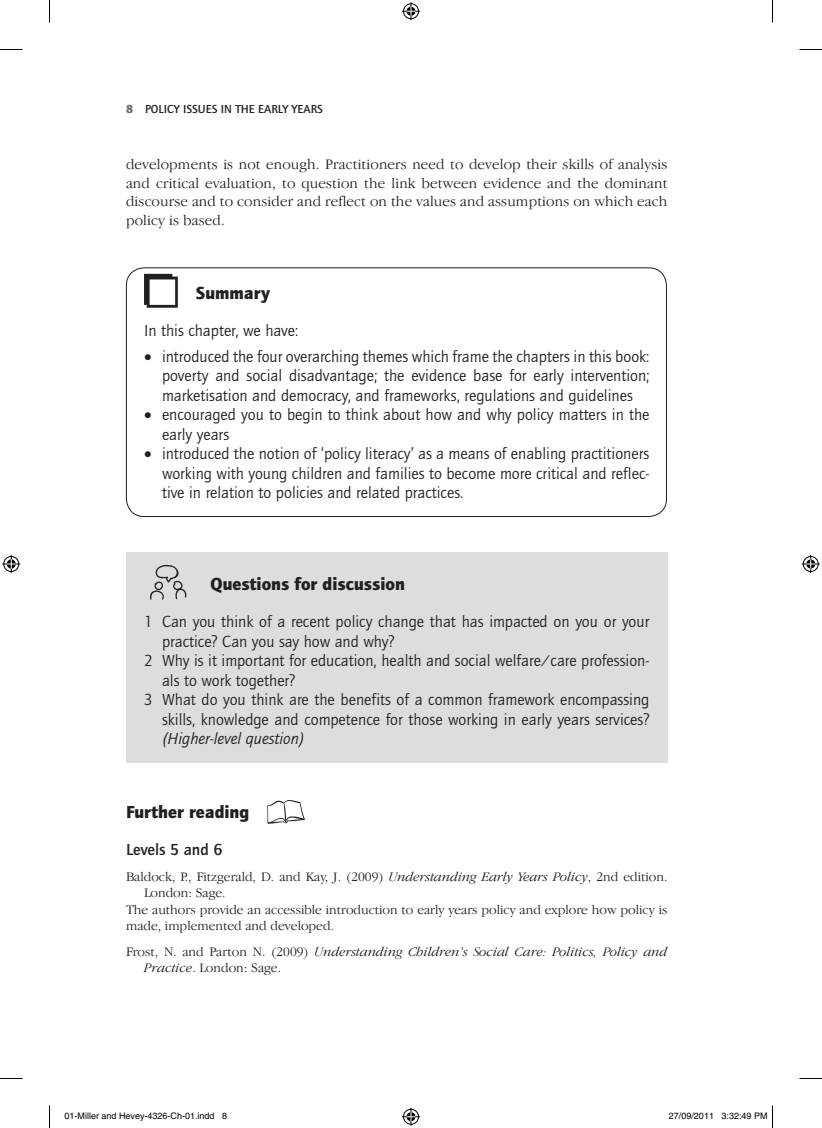
<style>
.page{position:relative;width:822px;height:1128px;background:#fff}
.page>*{position:absolute;margin:0;border:0;box-sizing:border-box;transform-origin:0 0}
.t1{font:900 18px "Quay Sans EF";color:#231f20}
.t2{font:16.5px/19.5px "Quay Sans EF";color:#231f20;text-align:justify}
.t3{font:italic 16.5px "Quay Sans EF";color:#231f20}
.t4{font:500 16.5px "Quay Sans EF";color:#231f20}
.t5{font:300 15px/18.8px "Garamond IT Cby BT";letter-spacing:.01em;color:#231f20;text-align:justify}
.t6{font:300 13.5px "Garamond IT Cby BT";color:#231f20}
.t7{font:italic 300 13.5px/16.5px "Garamond IT Cby BT";color:#231f20}
.t8{font:500 12px "Quay Sans EF";color:#231f20}
.t9{font:9px "Helvetica";color:#000}
.s1{font-weight:900;color:#6c6d70}
.s2{font-style:italic}
.s3{font-style:normal}
</style>
<div class="page">
<div style="left:126px;top:553px;width:541px;height:210px;background:#dcdddf"></div>
<div style="left:126px;top:267px;width:541px;height:250px;border:1px solid #231f20;border-radius:18px"></div>
<svg style="left:144px;top:274px;width:34px;height:34px"></svg>
<svg style="left:150px;top:564px;width:37px;height:36px"></svg>
<svg style="left:267px;top:800px;width:38px;height:24px"></svg>
<svg style="left:0;top:49px;width:22px;height:1px"></svg>
<svg style="left:799px;top:49px;width:23px;height:1px"></svg>
<svg style="left:0;top:1078px;width:22px;height:1px"></svg>
<svg style="left:799px;top:1078px;width:23px;height:1px"></svg>
<svg style="left:49px;top:0;width:1px;height:22px"></svg>
<svg style="left:49px;top:1105px;width:1px;height:23px"></svg>
<svg style="left:772px;top:0;width:1px;height:22px"></svg>
<svg style="left:402px;top:2px;width:18px;height:18px"></svg>
<svg style="left:402px;top:1108px;width:18px;height:18px"></svg>
<svg style="left:2px;top:555px;width:18px;height:18px"></svg>
<svg style="left:802px;top:555px;width:18px;height:18px"></svg>
<svg style="left:772px;top:1105px;width:1px;height:23px"></svg>
<p class="t8" style="left:126px;top:102px;width:198px"><span class="s1">8</span> POLICY ISSUES IN THE EARLY YEARS</p>
<p class="t5" style="left:126px;top:155px;width:543px">developments is not enough. Practitioners need to develop their skills of analysis and critical evaluation, to question the link between evidence and the dominant discourse and to consider and reflect on the values and assumptions on which each policy is based.</p>
<p class="t1" style="left:196px;top:282px;width:76px">Summary</p>
<p class="t2" style="left:144px;top:321px;width:156px">In this chapter, we have:</p>
<p class="t2" style="left:162px;top:347px;width:489px;text-indent:-18px">• introduced the four overarching themes which frame the chapters in this book: poverty and social disadvantage; the evidence base for early intervention; marketisation and democracy, and frameworks, regulations and guidelines</p>
<p class="t2" style="left:162px;top:405px;width:489px;text-indent:-18px">• encouraged you to begin to think about how and why policy matters in the early years</p>
<p class="t2" style="left:162px;top:444px;width:489px;text-indent:-18px">• introduced the notion of ‘policy literacy’ as a means of enabling practitioners working with young children and families to become more critical and reflec&shy;tive in relation to policies and related practices.</p>
<p class="t1" style="left:211px;top:573px;width:196px">Questions for discussion</p>
<p class="t2" style="left:144px;top:612px;width:507px">1 Can you think of a recent policy change that has impacted on you or your</p>
<p class="t2" style="left:162px;top:632px;width:234px">practice? Can you say how and why?</p>
<p class="t2" style="left:144px;top:651px;width:507px">2 Why is it important for education, health and social welfare/care profession-</p>
<p class="t2" style="left:162px;top:671px;width:135px">als to work together?</p>
<p class="t2" style="left:144px;top:690px;width:507px">3 What do you think are the benefits of a common framework encompassing</p>
<p class="t2" style="left:162px;top:710px;width:489px">skills, knowledge and competence for those working in early years services?</p>
<p class="t3" style="left:162px;top:730px;width:144px">(Higher-level question)</p>
<p class="t1" style="left:126px;top:801px;width:125px">Further reading</p>
<p class="t4" style="left:126px;top:840px;width:98px">Levels 5 and 6</p>
<p class="t6" style="left:126px;top:868px;width:543px">Baldock, P., Fitzgerald, D. and Kay, J. (2009) <span class="s2">Understanding Early Years Policy</span>, 2nd edition.</p>
<p class="t6" style="left:144px;top:885px;width:83px">London: Sage.</p>
<p class="t6" style="left:126px;top:901px;width:543px">The authors provide an accessible introduction to early years policy and explore how policy is</p>
<p class="t6" style="left:126px;top:918px;width:210px">made, implemented and developed.</p>
<p class="t7" style="left:144px;top:943px;width:525px;text-indent:-18px"><span class="s3">Frost, N. and Parton N. (2009)</span> Understanding Children’s Social Care: Politics, Policy and<br>Practice<span class="s3">. London: Sage.</span></p>
<p class="t9" style="left:64px;top:1111px;width:164px">01-Miller and Hevey-4326-Ch-01.indd 8</p>
<p class="t9" style="left:669px;top:1111px;width:100px">27/09/2011 3:32:49 PM</p>
</div>
